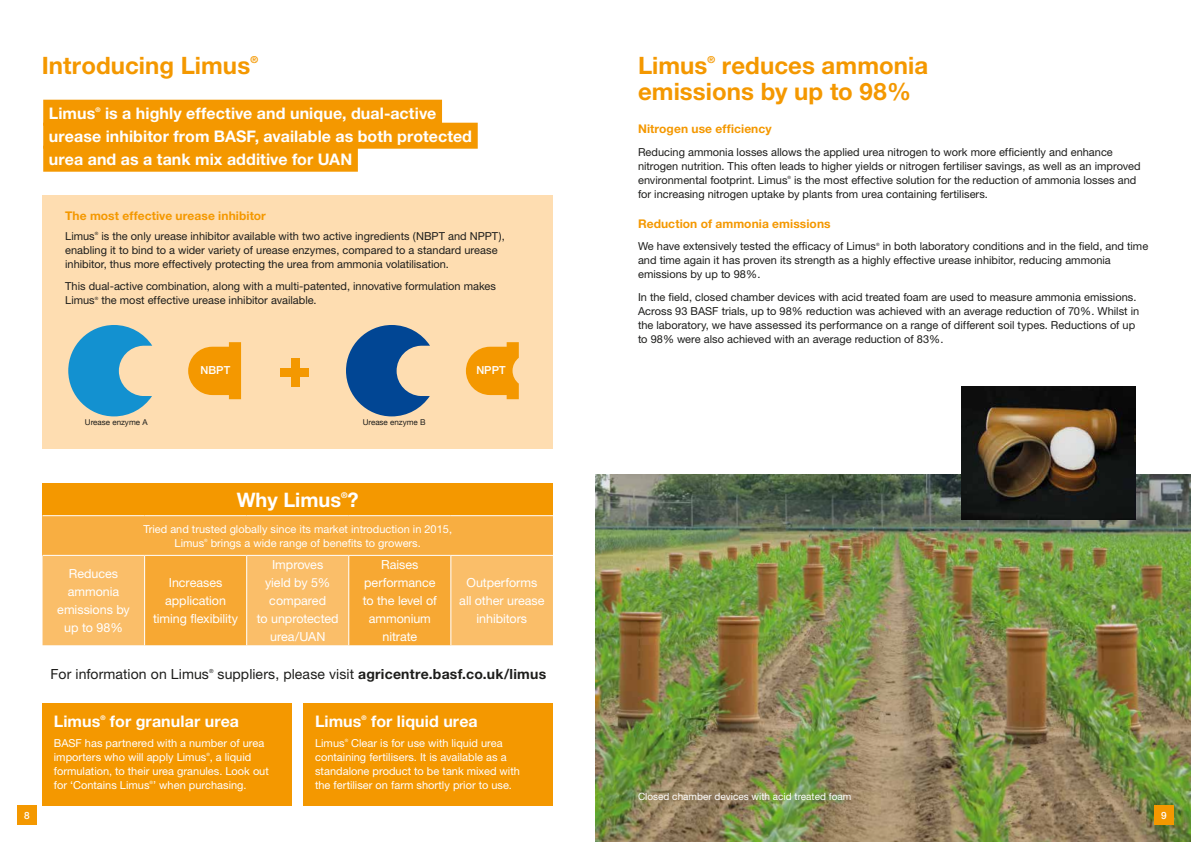
<style>
.page{position:relative;width:1191px;height:842px;background:#fff}
.page>*{position:absolute;margin:0;border:0;box-sizing:border-box;transform-origin:0 0}
.t1{font:700 24px/26px "Helvetica Neue";letter-spacing:.005em;color:#f49800}
.t2{font:700 20px "Helvetica Neue";color:#fff}
.t3{font:700 16px/23px "Helvetica Neue";letter-spacing:.005em;color:#fff}
.t4{font:700 14px "Helvetica Neue";letter-spacing:.015em;color:#1d1d1b}
.t5{font:14px "Helvetica Neue";letter-spacing:.005em;color:#1d1d1b}
.t6{font:12.5px/18px "Helvetica Neue";letter-spacing:-.005em;color:#fff;text-align:center}
.t7{font:700 12px "Helvetica Neue";letter-spacing:.005em;color:#f49800}
.t8{font:11px/14px "Helvetica Neue";color:#1d1d1b}
.t9{font:11px/14px "Helvetica Neue";color:#fff}
.t10{font:500 11px "Helvetica Neue";color:#fff}
.t11{font:10px "Helvetica Neue";color:#fff}
.t12{font:500 10px "Helvetica Neue";color:#fff}
.t13{font:700 9.6px "Helvetica Neue";color:#f49800}
.t14{font:8px "Helvetica Neue";color:#1d1d1b}
.t15{font:700 8px "Helvetica Neue";color:#fff}
.t16{font:700 6.4px "Helvetica Neue";color:#fff}
.t17{font:5.6px "Helvetica Neue";color:#1d1d1b}
.t18{font:4.4px "Helvetica Neue";color:#1d1d1b}
.t19{font:4.4px "Helvetica Neue";color:#fff}
.s1{font-weight:400}
</style>
<div class="page">
<div style="left:43px;top:195px;width:510px;height:253px;background:#feddb1"></div>
<div style="left:43px;top:100px;width:399px;height:26px;background:#f49800"></div>
<div style="left:43px;top:123px;width:435px;height:26px;background:#f49800"></div>
<div style="left:43px;top:146px;width:315px;height:26px;background:#f49800"></div>
<img style="left:595px;top:475px;width:596px;height:367px">
<svg style="left:188px;top:342px;width:53px;height:57px"></svg>
<svg style="left:68px;top:325px;width:84px;height:91px"></svg>
<svg style="left:346px;top:325px;width:84px;height:91px"></svg>
<svg style="left:466px;top:342px;width:53px;height:57px"></svg>
<div style="left:43px;top:703px;width:249px;height:102px;background:#f49800"></div>
<div style="left:304px;top:703px;width:249px;height:102px;background:#f49800"></div>
<div style="left:43px;top:483px;width:510px;height:33px;background:#f49800"></div>
<div style="left:43px;top:516px;width:510px;height:39px;background:#f8ae41"></div>
<div style="left:43px;top:556px;width:510px;height:89px;background:#fabe69"></div>
<svg style="left:145px;top:556px;width:305px;height:89px;background:#f8af45"></svg>
<hr style="left:43px;top:515px;width:102px;height:1px;background:#fff">
<hr style="left:145px;top:515px;width:102px;height:1px;background:#fff">
<hr style="left:247px;top:515px;width:102px;height:1px;background:#fff">
<hr style="left:349px;top:515px;width:102px;height:1px;background:#fff">
<hr style="left:451px;top:515px;width:102px;height:1px;background:#fff">
<hr style="left:144px;top:556px;width:1px;height:89px;background:#fff">
<hr style="left:246px;top:556px;width:1px;height:89px;background:#fff">
<hr style="left:348px;top:556px;width:1px;height:89px;background:#fff">
<hr style="left:450px;top:556px;width:1px;height:89px;background:#fff">
<div style="left:291px;top:358px;width:9px;height:29px;background:#f49800"></div>
<div style="left:280px;top:368px;width:29px;height:9px;background:#f49800"></div>
<img style="left:961px;top:387px;width:174px;height:132px">
<div style="left:17px;top:805px;width:20px;height:20px;background:#f49800"></div>
<div style="left:1154px;top:805px;width:20px;height:20px;background:#f49800"></div>
<h1 class="t1" style="left:42px;top:52px;width:210px">Introducing Limus</h1>
<p class="t13" style="left:250px;top:54px;width:9px">®</p>
<h1 class="t1" style="left:638px;top:52px;width:71px">Limus</h1>
<p class="t13" style="left:707px;top:54px;width:9px">®</p>
<h1 class="t1" style="left:638px;top:52px;width:292px;text-indent:84px">reduces ammonia emissions by up to 98%</h1>
<h3 class="t3" style="left:49px;top:101px;width:48px">Limus</h3>
<p class="t16" style="left:95px;top:105px;width:7px">®</p>
<h3 class="t3" style="left:49px;top:101px;width:425px;text-indent:56px">is a highly effective and unique, dual-active urease inhibitor from BASF, available as both protected urea and as a tank mix additive for UAN</h3>
<p class="t7" style="left:65px;top:209px;width:202px">The most effective urease inhibitor</p>
<p class="t8" style="left:65px;top:229px;width:31px">Limus</p>
<p class="t18" style="left:95px;top:231px;width:5px">®</p>
<p class="t8" style="left:65px;top:229px;width:441px;text-indent:36px">is the only urease inhibitor available with two active ingredients (NBPT and NPPT), enabling it to bind to a wider variety of urease enzymes, compared to a standard urease inhibitor, thus more effectively protecting the urea from ammonia volatilisation.</p>
<p class="t8" style="left:65px;top:279px;width:432px">This dual-active combination, along with a multi-patented, innovative formulation makes<br>Limus</p>
<p class="t18" style="left:95px;top:295px;width:5px">®</p>
<p class="t8" style="left:101px;top:293px;width:217px">the most effective urease inhibitor available.</p>
<p class="t14" style="left:85px;top:417px;width:64px">Urease enzyme A</p>
<p class="t10" style="left:201px;top:361px;width:31px">NBPT</p>
<p class="t14" style="left:363px;top:417px;width:64px">Urease enzyme B</p>
<p class="t10" style="left:476px;top:361px;width:31px">NPPT</p>
<p class="t15" style="left:341px;top:491px;width:8px">®</p>
<p class="t9" style="left:175px;top:522px;width:279px;text-indent:-31px">Tried and trusted globally since its market introduction in 2015,<br>Limus</p>
<h2 class="t2" style="left:237px;top:488px;width:123px">Why Limus ?</h2>
<p class="t19" style="left:204px;top:538px;width:5px">®</p>
<p class="t9" style="left:211px;top:536px;width:212px">brings a wide range of benefits to growers.</p>
<p class="t6" style="left:57px;top:565px;width:74px">Reduces ammonia emissions by up to 98%</p>
<p class="t6" style="left:153px;top:574px;width:87px">Increases application timing flexibility</p>
<p class="t6" style="left:257px;top:556px;width:83px">Improves<br>yield by 5% compared<br>to unprotected urea/UAN</p>
<p class="t6" style="left:363px;top:556px;width:76px">Raises performance to the level of ammonium nitrate</p>
<p class="t6" style="left:459px;top:574px;width:87px">Outperforms all other urease inhibitors</p>
<p class="t5" style="left:51px;top:666px;width:160px">For information on Limus</p>
<p class="t17" style="left:209px;top:667px;width:6px">®</p>
<p class="t4" style="left:218px;top:665px;width:330px"><span class="s1">suppliers, please visit</span> agricentre.basf.co.uk/limus</p>
<h3 class="t3" style="left:54px;top:709px;width:48px">Limus</h3>
<p class="t16" style="left:100px;top:714px;width:7px">®</p>
<h3 class="t3" style="left:110px;top:709px;width:131px">for granular urea</h3>
<p class="t9" style="left:54px;top:735px;width:212px">BASF has partnered with a number of urea importers who will apply Limus , a liquid</p>
<p class="t19" style="left:206px;top:751px;width:5px">®</p>
<p class="t9" style="left:54px;top:763px;width:216px">formulation, to their urea granules. Look out for ‘Contains Limus ’ when purchasing.</p>
<p class="t19" style="left:150px;top:779px;width:5px">®</p>
<h3 class="t3" style="left:315px;top:709px;width:48px">Limus</h3>
<p class="t16" style="left:362px;top:714px;width:7px">®</p>
<h3 class="t3" style="left:371px;top:709px;width:108px">for liquid urea</h3>
<p class="t9" style="left:315px;top:735px;width:31px">Limus</p>
<p class="t19" style="left:345px;top:737px;width:5px">®</p>
<p class="t9" style="left:315px;top:735px;width:206px;text-indent:36px">Clear is for use with liquid urea containing fertilisers. It is available as a standalone product to be tank mixed with the fertiliser on farm shortly prior to use.</p>
<p class="t7" style="left:638px;top:122px;width:135px">Nitrogen use efficiency</p>
<p class="t8" style="left:638px;top:145px;width:504px">Reducing ammonia losses allows the applied urea nitrogen to work more efficiently and enhance nitrogen nutrition. This often leads to higher yields or nitrogen fertiliser savings, as well as an improved environmental footprint. Limus</p>
<p class="t18" style="left:787px;top:175px;width:5px">®</p>
<p class="t8" style="left:638px;top:173px;width:500px;text-indent:156px">is the most effective solution for the reduction of ammonia losses and for increasing nitrogen uptake by plants from urea containing fertilisers.</p>
<p class="t7" style="left:638px;top:216px;width:194px">Reduction of ammonia emissions</p>
<p class="t8" style="left:638px;top:239px;width:239px">We have extensively tested the effi cacy of Limus</p>
<p class="t18" style="left:876px;top:241px;width:5px">®</p>
<p class="t8" style="left:638px;top:239px;width:512px;text-indent:245px">in both laboratory conditions and in the field, and time and time again it has proven its strength as a highly effective urease inhibitor, reducing ammonia emissions by up to 98%.</p>
<p class="t8" style="left:638px;top:290px;width:503px">In the field, closed chamber devices with acid treated foam are used to measure ammonia emissions.<br>Across 93 BASF trials, up to 98% reduction was achieved with an average reduction of 70%. Whilst in the laboratory, we have assessed its performance on a range of different soil types. Reductions of up to 98% were also achieved with an average reduction of 83%.</p>
<p class="t11" style="left:638px;top:790px;width:215px">Closed chamber devices with acid treated foam</p>
<p class="t12" style="left:24px;top:809px;width:7px">8</p>
<p class="t12" style="left:1161px;top:809px;width:7px">9</p>
</div>
